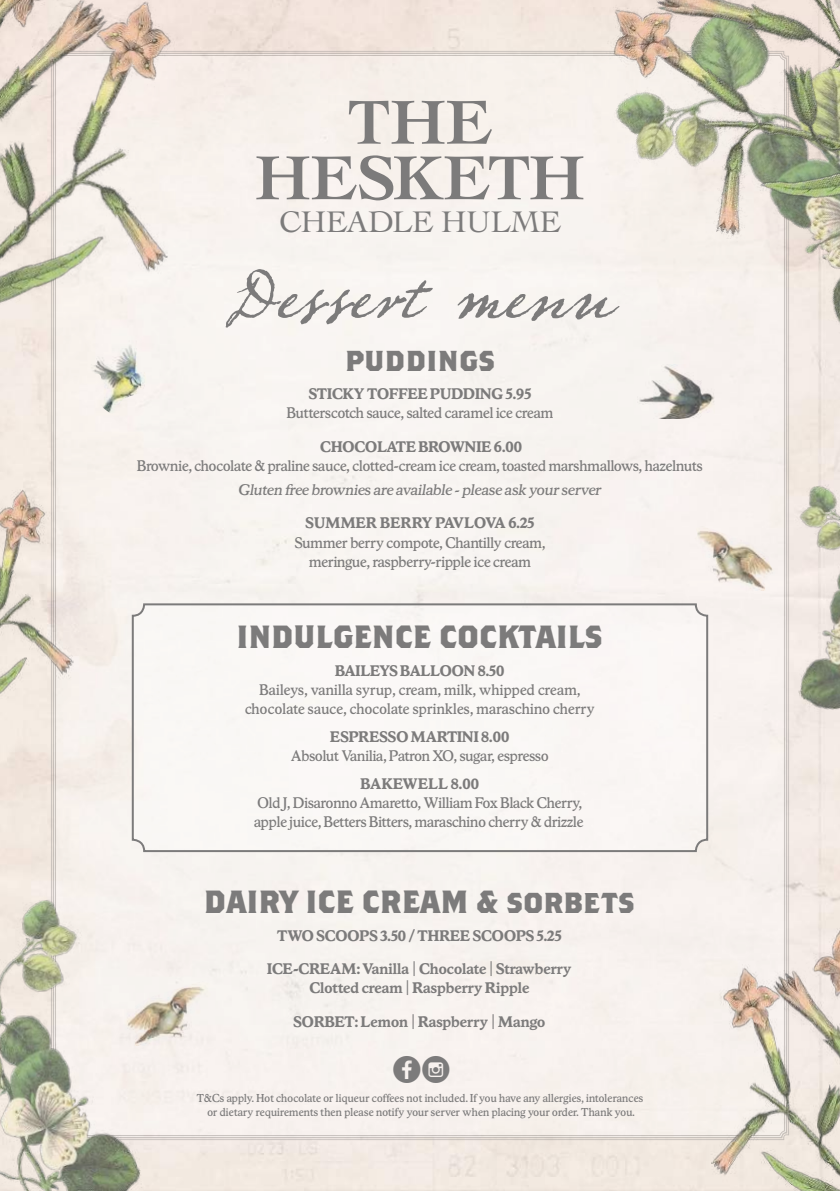
<style>
.page{position:relative;width:840px;height:1191px;background:#fff}
.page>*{position:absolute;margin:0;border:0;box-sizing:border-box;transform-origin:0 0}
.t1{font:92.4px "Dead Mans Hand WF";color:#7c7b7b}
.t2{font:700 65.2px/55.6px "Cochin";color:#7c7b7b;text-align:center}
.t3{font:39.4px "Social Shapes";color:#7c7b7b}
.t4{font:700 32px "Brothers";color:#7c7b7b}
.t5{font:31.2px "Cochin";letter-spacing:-.02em;color:#7c7b7b}
.t6{font:16px/19.2px "Stratford SH";letter-spacing:.005em;color:#7c7b7b;text-align:center}
.t7{font:700 16px/33.4px "Stratford SH";letter-spacing:.005em;color:#7c7b7b;text-align:center}
.t8{font:italic 16px "Stratford SH";letter-spacing:.005em;color:#7c7b7b}
.t9{font:12px/13.6px "Stratford SH";letter-spacing:.02em;color:#7c7b7b;text-align:center}
.s1{font-family:"Gotham";font-weight:400}
</style>
<div class="page">
<div style="left:51px;top:51px;width:737px;height:1089px;background:#f7f3ef"></div>
<div style="left:133px;top:604px;width:573px;height:247px;background:#faf7f5;border-radius:11px"></div>
<div style="left:132px;top:603px;width:575px;height:249px;border:2px solid #7c7b7b;border-radius:11px"></div>
<img style="left:0;top:0;width:202px;height:484px">
<img style="left:547px;top:0;width:292px;height:395px">
<img style="left:761px;top:482px;width:78px;height:262px">
<img style="left:0;top:894px;width:142px;height:297px">
<img style="left:698px;top:927px;width:141px;height:264px">
<img style="left:0;top:455px;width:80px;height:298px">
<svg style="left:89px;top:337px;width:58px;height:3px"></svg>
<img style="left:89px;top:340px;width:58px;height:77px">
<img style="left:694px;top:526px;width:80px;height:66px">
<img style="left:119px;top:981px;width:93px;height:66px">
<img style="left:636px;top:364px;width:77px;height:54px">
<h2 class="t2" style="left:255px;top:91px;width:331px">THE<br>HESKETH</h2>
<h3 class="t5" style="left:279px;top:201px;width:283px">CHEADLE HULME</h3>
<h1 class="t1" style="left:225px;top:259px;width:390px">Dessert menu</h1>
<h3 class="t4" style="left:344px;top:340px;width:152px">puddings</h3>
<p class="t7" style="left:308px;top:377px;width:224px">STICKY TOFFEE PUDDING 5.95</p>
<p class="t6" style="left:286px;top:403px;width:268px">Butterscotch sauce, salted caramel ice cream</p>
<p class="t7" style="left:320px;top:430px;width:203px">CHOCOLATE BROWNIE 6.00</p>
<p class="t6" style="left:137px;top:456px;width:566px">Brownie, chocolate &amp; praline sauce, clotted-cream ice cream, toasted marshmallows, hazelnuts</p>
<p class="t8" style="left:238px;top:481px;width:364px">Gluten free brownies are available - please ask your server</p>
<p class="t7" style="left:305px;top:506px;width:230px">SUMMER BERRY PAVLOVA 6.25</p>
<p class="t6" style="left:294px;top:533px;width:252px">Summer berry compote, Chantilly cream, meringue, raspberry-ripple ice cream</p>
<h3 class="t4" style="left:236px;top:617px;width:367px">INDULGENCE COCKTAILS</h3>
<p class="t7" style="left:335px;top:654px;width:171px">BAILEYS BALLOON 8.50</p>
<p class="t6" style="left:245px;top:680px;width:351px">Baileys, vanilla syrup, cream, milk, whipped cream, chocolate sauce, chocolate sprinkles, maraschino cherry</p>
<p class="t7" style="left:330px;top:720px;width:180px">ESPRESSO MARTINI 8.00</p>
<p class="t6" style="left:291px;top:746px;width:259px">Absolut Vanilia, Patron XO, sugar, espresso</p>
<p class="t7" style="left:360px;top:767px;width:120px">BAKEWELL 8.00</p>
<p class="t6" style="left:254px;top:793px;width:330px;text-align:left">Old J, Disaronno Amaretto, William Fox Black Cherry, apple juice, Betters Bitters, maraschino cherry &amp; drizzle</p>
<h3 class="t4" style="left:204px;top:882px;width:432px">DAIRY ICE CREAM &amp; sorbets</h3>
<p class="t7" style="left:267px;top:919px;width:306px">TWO SCOOPS 3.50 / THREE SCOOPS 5.25<br>ICE-CREAM: Vanilla <span class="s1">|</span> Chocolate <span class="s1">|</span> Strawberry</p>
<p class="t7" style="left:293px;top:971px;width:253px">Clotted cream <span class="s1">|</span> Raspberry Ripple<br>SORBET: Lemon <span class="s1">|</span> Raspberry <span class="s1">|</span> Mango</p>
<h3 class="t3" style="left:392px;top:1046px;width:59px">!$</h3>
<p class="t9" style="left:196px;top:1091px;width:448px">T&amp;Cs apply. Hot chocolate or liqueur coffees not included. If you have any allergies, intolerances or dietary requirements then please notify your server when placing your order. Thank you.</p>
</div>
